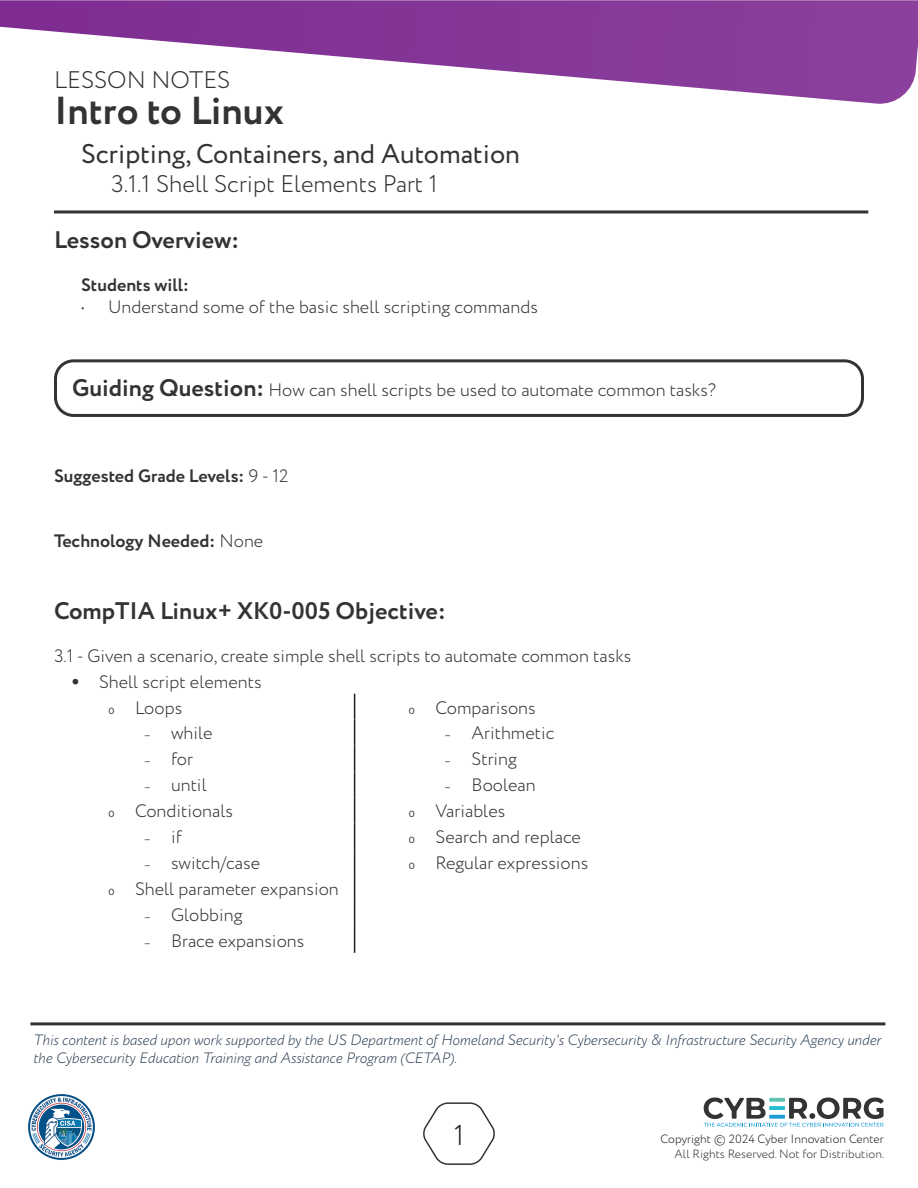
<style>
.page{position:relative;width:918px;height:1188px;background:#fff}
.page>*{position:absolute;margin:0;border:0;box-sizing:border-box;transform-origin:0 0}
.t1{font:700 39px "Circe";color:#333}
.t2{font:300 28.5px "Circe";color:#231f20}
.Unit_name{font:27px "Circe";color:#333}
.Lesson_Background{font:700 24px "Circe";color:#333}
.Lesson_Title{font:300 24px "Circe";color:#333}
.Lesson_Background-2{font:300 18px "Circe";color:#333}
.Lesson_Overview{font:700 18px "Circe";color:#333}
.t3{font:italic 300 15px/18px "Circe";color:#37495d}
.t4{font:300 12px "Circe";color:#333}
.t5{font:300 12px "Circe";color:#231f20}
.s1{font-weight:700;font-size:24px}
.s2{font-weight:300}
</style>
<div class="page">
<svg style="left:704px;top:1097px;width:180px;height:30px"></svg>
<hr style="left:30px;top:1022px;width:855px;height:3px;background:#333">
<svg style="left:423px;top:1102px;width:72px;height:63px"></svg>
<svg style="left:0;top:0;width:918px;height:104px"></svg>
<img style="left:28px;top:1094px;width:67px;height:66px">
<hr style="left:54px;top:210px;width:814px;height:3px;background:#333">
<div style="left:54px;top:359px;width:810px;height:58px;border:3px solid #333;border-radius:18px"></div>
<svg style="left:354px;top:694px;width:1px;height:259px"></svg>
<h3 class="Lesson_Title" style="left:54px;top:64px;width:178px">LESSON NOTES</h3>
<h1 class="t1" style="left:54px;top:84px;width:232px">Intro to Linux</h1>
<p class="Unit_name" style="left:81px;top:136px;width:441px">Scripting, Containers, and Automation</p>
<p class="Lesson_Title" style="left:111px;top:168px;width:328px">3.1.1 Shell Script Elements Part 1</p>
<p class="Lesson_Background" style="left:54px;top:223px;width:187px">Lesson Overview:</p>
<p class="Lesson_Overview" style="left:81px;top:273px;width:109px">Students will:</p>
<p class="Lesson_Background-2" style="left:81px;top:295px;width:458px">• Understand some of the basic shell scripting commands</p>
<p class="Lesson_Background-2" style="left:72px;top:378px;width:646px"><span class="s1">Guiding Question:</span> How can shell scripts be used to automate common tasks?</p>
<p class="Lesson_Overview" style="left:54px;top:464px;width:236px">Suggested Grade Levels: <span class="s2">9 - 12</span></p>
<p class="Lesson_Overview" style="left:54px;top:528px;width:211px">Technology Needed: <span class="s2">None</span></p>
<p class="Lesson_Background" style="left:54px;top:594px;width:393px">CompTIA Linux+ XK0-005 Objective:</p>
<p class="Lesson_Background-2" style="left:54px;top:644px;width:579px">3.1 - Given a scenario, create simple shell scripts to automate common tasks</p>
<p class="Lesson_Background-2" style="left:72px;top:670px;width:191px"><span class="s1">•</span> Shell script elements</p>
<p class="Lesson_Background-2" style="left:108px;top:696px;width:76px">₀ Loops</p>
<p class="Lesson_Background-2" style="left:409px;top:696px;width:129px">₀ Comparisons</p>
<p class="Lesson_Background-2" style="left:144px;top:722px;width:70px">₋ while</p>
<p class="Lesson_Background-2" style="left:445px;top:722px;width:112px">₋ Arithmetic</p>
<p class="Lesson_Background-2" style="left:144px;top:747px;width:50px">₋ for</p>
<p class="Lesson_Background-2" style="left:445px;top:747px;width:74px">₋ String</p>
<p class="Lesson_Background-2" style="left:144px;top:773px;width:64px">₋ until</p>
<p class="Lesson_Background-2" style="left:445px;top:773px;width:93px">₋ Boolean</p>
<p class="Lesson_Background-2" style="left:108px;top:799px;width:127px">₀ Conditionals</p>
<p class="Lesson_Background-2" style="left:409px;top:799px;width:98px">₀ Variables</p>
<p class="Lesson_Background-2" style="left:144px;top:825px;width:39px">₋ if</p>
<p class="Lesson_Background-2" style="left:409px;top:825px;width:174px">₀ Search and replace</p>
<p class="Lesson_Background-2" style="left:144px;top:851px;width:118px">₋ switch/case</p>
<p class="Lesson_Background-2" style="left:409px;top:851px;width:181px">₀ Regular expressions</p>
<p class="Lesson_Background-2" style="left:108px;top:877px;width:232px">₀ Shell parameter expansion</p>
<p class="Lesson_Background-2" style="left:144px;top:903px;width:100px">₋ Globbing</p>
<p class="Lesson_Background-2" style="left:144px;top:929px;width:162px">₋ Brace expansions</p>
<p class="t3" style="left:33px;top:1031px;width:849px">This content is based upon work supported by the US Department of Homeland Security's Cybersecurity &amp; Infrastructure Security Agency under the Cybersecurity Education Training and Assistance Program (CETAP).</p>
<h2 class="t2" style="left:454px;top:1117px;width:12px">1</h2>
<p class="t5" style="left:661px;top:1131px;width:225px">Copyright © 2024 Cyber Innovation Center</p>
<p class="t4" style="left:675px;top:1146px;width:211px">All Rights Reserved. Not for Distribution.</p>
</div>
